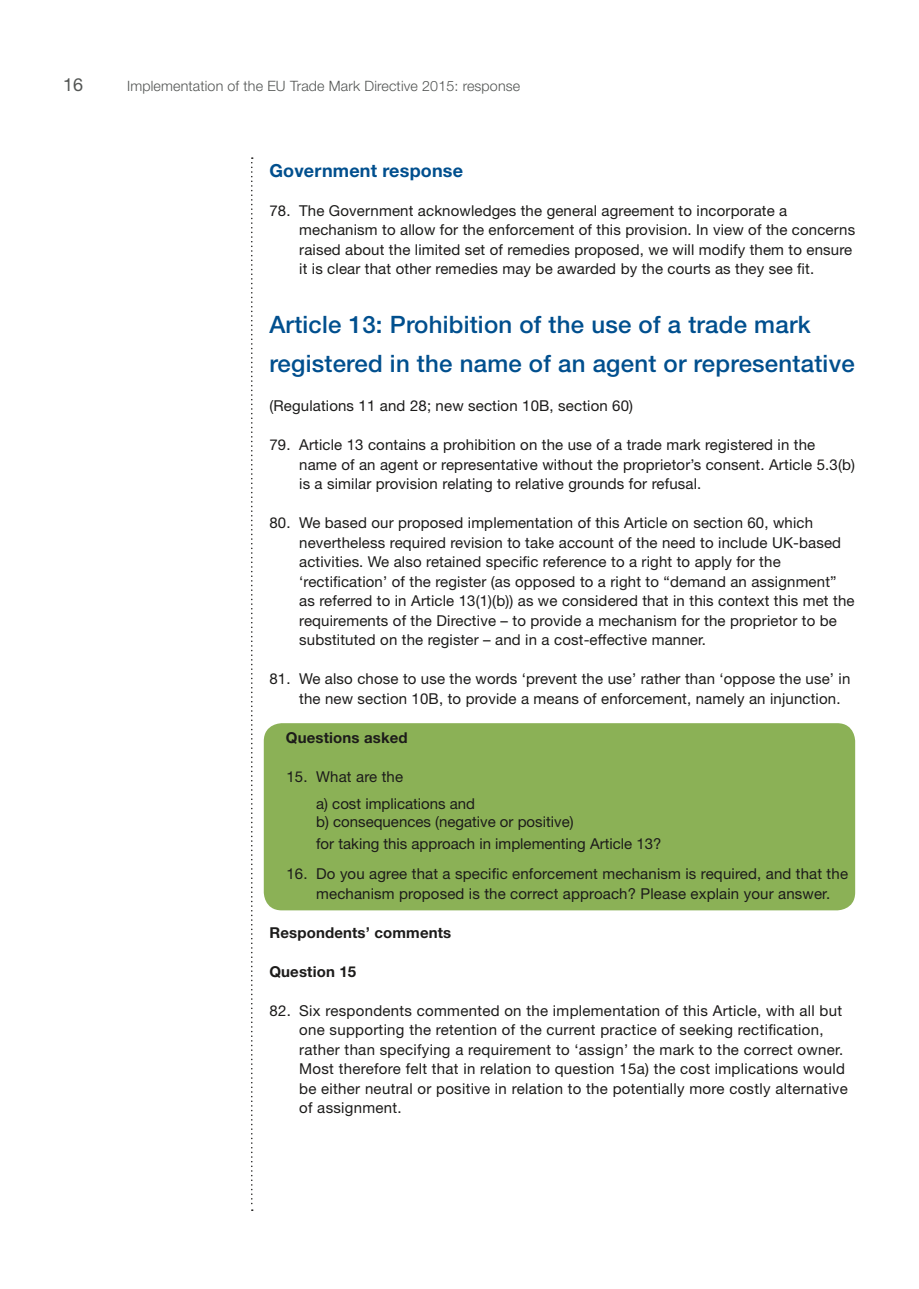
<style>
.page{position:relative;width:919px;height:1289px;background:#fff}
.page>*{position:absolute;margin:0;border:0;box-sizing:border-box;transform-origin:0 0}
.Heading_2{font:500 24px/39px "Helvetica Neue LT Std";letter-spacing:.01em;color:#004f8e}
.Heading_3{font:700 18px "Helvetica Neue LT Std";letter-spacing:.01em;color:#004f8e}
.t1{font:18px "Helvetica Neue LT Std";color:#535554}
.Body{font:15px/19.5px "Helvetica Neue LT Std";letter-spacing:.01em;color:#1c1b1a}
.Body_Bold{font:700 15px "Helvetica Neue LT Std";letter-spacing:.01em;color:#1c1b1a}
.t2{font:300 14.25px "Helvetica Neue LT Std";letter-spacing:.01em;color:#535554}
</style>
<div class="page">
<svg style="left:251px;top:157px;width:2px;height:1053px"></svg>
<div style="left:264px;top:723px;width:591px;height:187px;background:#8bb156;border-radius:18px"></div>
<p class="t1" style="left:63px;top:74px;width:22px">16</p>
<p class="t2" style="left:127px;top:77px;width:394px">Implementation of the EU Trade Mark Directive 2015: response</p>
<h3 class="Heading_3" style="left:269px;top:159px;width:195px">Government response</h3>
<p class="Body" style="left:299px;top:201px;width:557px;text-indent:-30px">78. The Government acknowledges the general agreement to incorporate a mechanism to allow for the enforcement of this provision. In view of the concerns raised about the limited set of remedies proposed, we will modify them to ensure it is clear that other remedies may be awarded by the courts as they see fit.</p>
<h2 class="Heading_2" style="left:269px;top:305px;width:586px">Article 13: Prohibition of the use of a trade mark registered in the name of an agent or representative</h2>
<p class="Body" style="left:269px;top:396px;width:365px">(Regulations 11 and 28; new section 10B, section 60)</p>
<p class="Body" style="left:299px;top:435px;width:557px;text-indent:-30px">79. Article 13 contains a prohibition on the use of a trade mark registered in the name of an agent or representative without the proprietor’s consent. Article 5.3(b) is a similar provision relating to relative grounds for refusal.</p>
<p class="Body" style="left:299px;top:513px;width:557px;text-indent:-30px">80. We based our proposed implementation of this Article on section 60, which nevertheless required revision to take account of the need to include UK-based activities. We also retained specific reference to a right to apply for the ‘rectification’ of the register (as opposed to a right to “demand an assignment” as referred to in Article 13(1)(b)) as we considered that in this context this met the requirements of the Directive – to provide a mechanism for the proprietor to be substituted on the register – and in a cost-effective manner.</p>
<p class="Body" style="left:299px;top:669px;width:552px;text-indent:-30px">81. We also chose to use the words ‘prevent the use’ rather than ‘oppose the use’ in the new section 10B, to provide a means of enforcement, namely an injunction.</p>
<p class="Body_Bold" style="left:286px;top:728px;width:123px">Questions asked</p>
<p class="Body" style="left:286px;top:766px;width:118px">15. What are the</p>
<p class="Body" style="left:316px;top:794px;width:160px">a) cost implications and</p>
<p class="Body" style="left:316px;top:812px;width:259px">b) consequences (negative or positive)</p>
<p class="Body" style="left:316px;top:833px;width:347px">for taking this approach in implementing Article 13?</p>
<p class="Body" style="left:316px;top:864px;width:533px;text-indent:-30px">16. Do you agree that a specific enforcement mechanism is required, and that the mechanism proposed is the correct approach? Please explain your answer.</p>
<p class="Body_Bold" style="left:269px;top:923px;width:183px">Respondents’ comments</p>
<p class="Body_Bold" style="left:269px;top:962px;width:88px">Question 15</p>
<p class="Body" style="left:299px;top:1000px;width:550px;text-indent:-30px">82. Six respondents commented on the implementation of this Article, with all but one supporting the retention of the current practice of seeking rectification, rather than specifying a requirement to ‘assign’ the mark to the correct owner.<br>Most therefore felt that in relation to question 15a) the cost implications would be either neutral or positive in relation to the potentially more costly alternative of assignment.</p>
</div>
